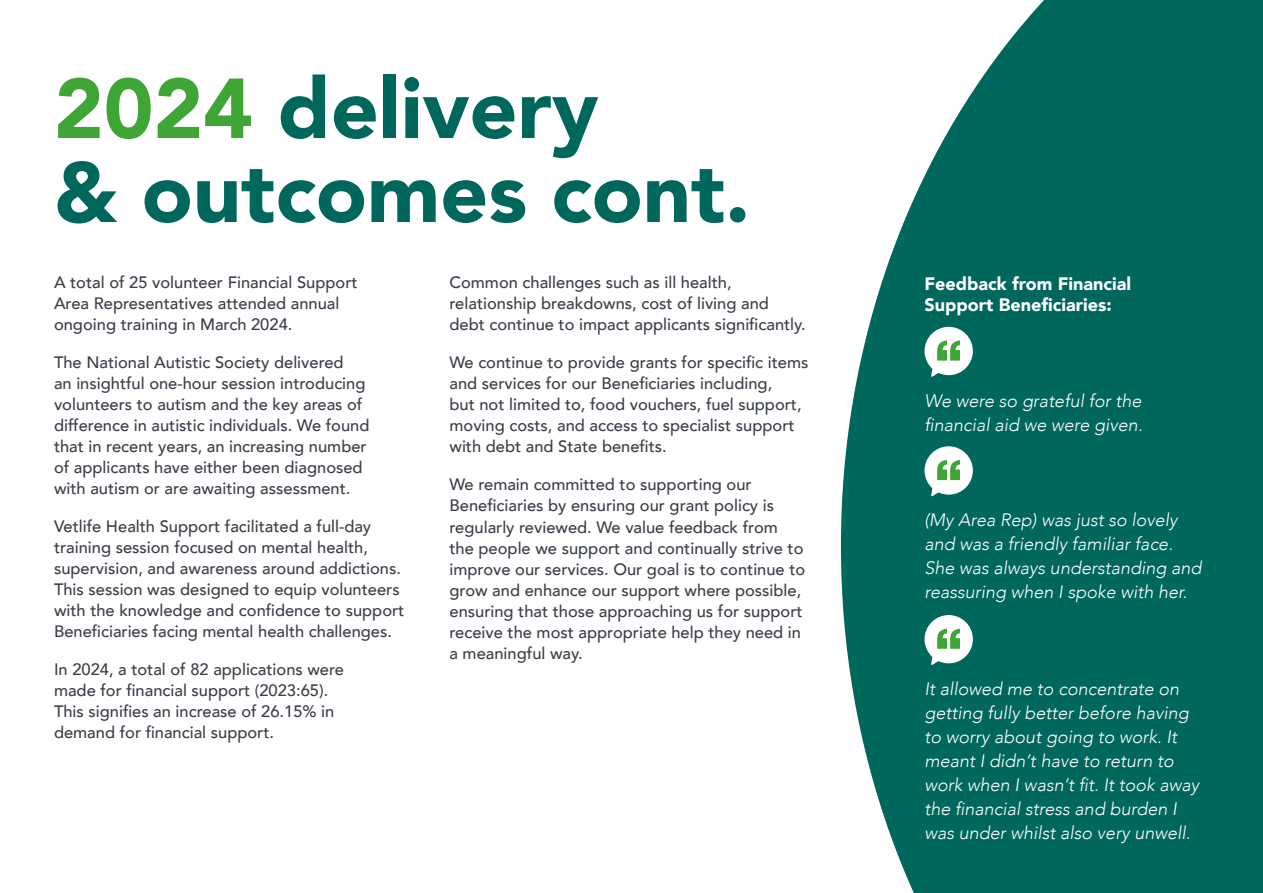
<style>
.page{position:relative;width:1263px;height:893px;background:#fff}
.page>*{position:absolute;margin:0;border:0;box-sizing:border-box;transform-origin:0 0}
.t1{font:900 84px/84px "Avenir";color:#00675d}
.t2{font:italic 300 18px/24px "Avenir";color:#fff}
.t3{font:900 18px/21.6px "Avenir";color:#fff}
.t4{font:500 16.5px/21px "Avenir";color:#3a3f49}
.s1{color:#3fa535}
</style>
<div class="page">
<svg style="left:841px;top:0;width:422px;height:893px;fill:#00675d"></svg>
<svg style="left:924px;top:327px;width:49px;height:51px"></svg>
<svg style="left:924px;top:446px;width:49px;height:51px"></svg>
<svg style="left:924px;top:615px;width:49px;height:51px"></svg>
<h1 class="t1" style="left:54px;top:65px;width:698px"><span class="s1">2024</span> delivery<br>&amp; outcomes cont.</h1>
<p class="t4" style="left:54px;top:271px;width:305px">A total of 25 volunteer Financial Support<br>Area Representatives attended annual ongoing training in March 2024.</p>
<p class="t4" style="left:54px;top:351px;width:317px">The National Autistic Society delivered<br>an insightful one-hour session introducing volunteers to autism and the key areas of difference in autistic individuals. We found that in recent years, an increasing number of applicants have either been diagnosed with autism or are awaiting assessment.</p>
<p class="t4" style="left:54px;top:515px;width:352px">Vetlife Health Support facilitated a full-day training session focused on mental health, supervision, and awareness around addictions.<br>This session was designed to equip volunteers with the knowledge and confidence to support Beneficiaries facing mental health challenges.</p>
<p class="t4" style="left:54px;top:658px;width:292px">In 2024, a total of 82 applications were made for financial support (2023:65).<br>This signifies an increase of 26.15% in demand for financial support.</p>
<p class="t4" style="left:449px;top:271px;width:358px">Common challenges such as ill health, relationship breakdowns, cost of living and debt continue to impact applicants significantly.</p>
<p class="t4" style="left:449px;top:351px;width:360px">We continue to provide grants for specific items and services for our Beneficiaries including,<br>but not limited to, food vouchers, fuel support, moving costs, and access to specialist support with debt and State benefits.</p>
<p class="t4" style="left:449px;top:473px;width:357px">We remain committed to supporting our Beneficiaries by ensuring our grant policy is regularly reviewed. We value feedback from the people we support and continually strive to improve our services. Our goal is to continue to grow and enhance our support where possible, ensuring that those approaching us for support receive the most appropriate help they need in a meaningful way.</p>
<p class="t3" style="left:924px;top:272px;width:208px">Feedback from Financial<br>Support Beneficiaries:</p>
<p class="t2" style="left:924px;top:389px;width:220px">We were so grateful for the financial aid we were given.</p>
<p class="t2" style="left:924px;top:508px;width:278px">(My Area Rep) was just so lovely and was a friendly familiar face.<br>She was always understanding and reassuring when I spoke with her.</p>
<p class="t2" style="left:924px;top:677px;width:276px">It allowed me to concentrate on getting fully better before having to worry about going to work. It meant I didn’t have to return to work when I wasn’t fit. It took away the financial stress and burden I was under whilst also very unwell.</p>
</div>
